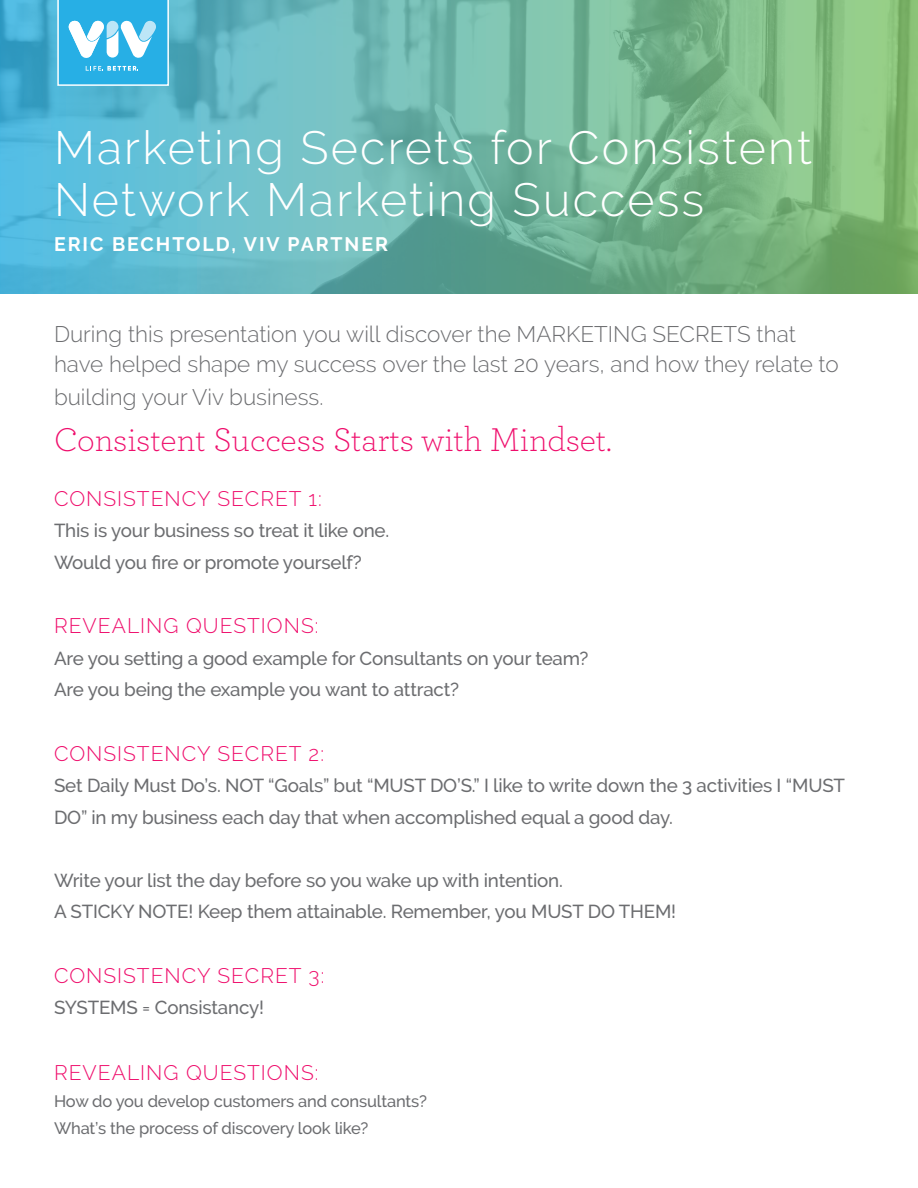
<style>
.page{position:relative;width:918px;height:1188px;background:#fff}
.page>*{position:absolute;margin:0;border:0;box-sizing:border-box;transform-origin:0 0}
.t1{font:300 46.5px/52.5px "Raleway";letter-spacing:.05em;color:#fff}
.t2{font:300 34.5px "Archer";color:#ef0e6c}
.t3{font:300 22.5px/30px "Raleway";color:#6c6d70}
.t4{font:300 21px "Raleway";letter-spacing:.05em;color:#ef0e6c}
.t5{font:700 19.5px "Raleway";letter-spacing:.1em;color:#fff}
.t6{font:500 18.75px/31.5px "Raleway";letter-spacing:-.01em;color:#6c6d70}
.t7{font:500 16.5px "Raleway";letter-spacing:-.01em;color:#6c6d70}
</style>
<div class="page">
<svg style="left:0;top:0;width:918px;height:293px;background:#6eb7a6"></svg>
<svg style="left:57px;top:0;width:113px;height:87px;background:#59c1ea"></svg>
<p class="t1" style="left:54px;top:121px;width:759px">Marketing Secrets for Consistent<br>Network Marketing Success</p>
<p class="t5" style="left:54px;top:233px;width:336px">ERIC BECHTOLD, VIV PARTNER</p>
<p class="t3" style="left:54px;top:319px;width:786px">During this presentation you will discover the MARKETING SECRETS that have helped shape my success over the last 20 years, and how they relate to</p>
<p class="t3" style="left:54px;top:382px;width:271px">building your Viv business.</p>
<p class="t2" style="left:54px;top:417px;width:560px">Consistent Success Starts with Mindset.</p>
<p class="t4" style="left:54px;top:486px;width:269px">CONSISTENCY SECRET 1:</p>
<p class="t6" style="left:54px;top:515px;width:337px">This is your business so treat it like one.</p>
<p class="t6" style="left:54px;top:546px;width:309px">Would you fire or promote yourself?</p>
<p class="t4" style="left:54px;top:614px;width:266px">REVEALING QUESTIONS:</p>
<p class="t6" style="left:54px;top:642px;width:536px">Are you setting a good example for Consultants on your team?</p>
<p class="t6" style="left:54px;top:674px;width:407px">Are you being the example you want to attract?</p>
<p class="t4" style="left:54px;top:741px;width:272px">CONSISTENCY SECRET 2:</p>
<p class="t6" style="left:54px;top:770px;width:793px">Set Daily Must Do’s. NOT “Goals” but “MUST DO’S.” I like to write down the 3 activities I “MUST<br>DO” in my business each day that when accomplished equal a good day.</p>
<p class="t6" style="left:54px;top:864px;width:510px">Write your list the day before so you wake up with intention.</p>
<p class="t6" style="left:54px;top:896px;width:624px">A STICKY NOTE! Keep them attainable. Remember, you MUST DO THEM!</p>
<p class="t4" style="left:54px;top:963px;width:272px">CONSISTENCY SECRET 3:</p>
<p class="t6" style="left:54px;top:992px;width:212px">SYSTEMS = Consistancy!</p>
<p class="t4" style="left:54px;top:1061px;width:266px">REVEALING QUESTIONS:</p>
<p class="t7" style="left:54px;top:1092px;width:375px">How do you develop customers and consultants?</p>
<p class="t7" style="left:54px;top:1119px;width:316px">What’s the process of discovery look like?</p>
</div>
